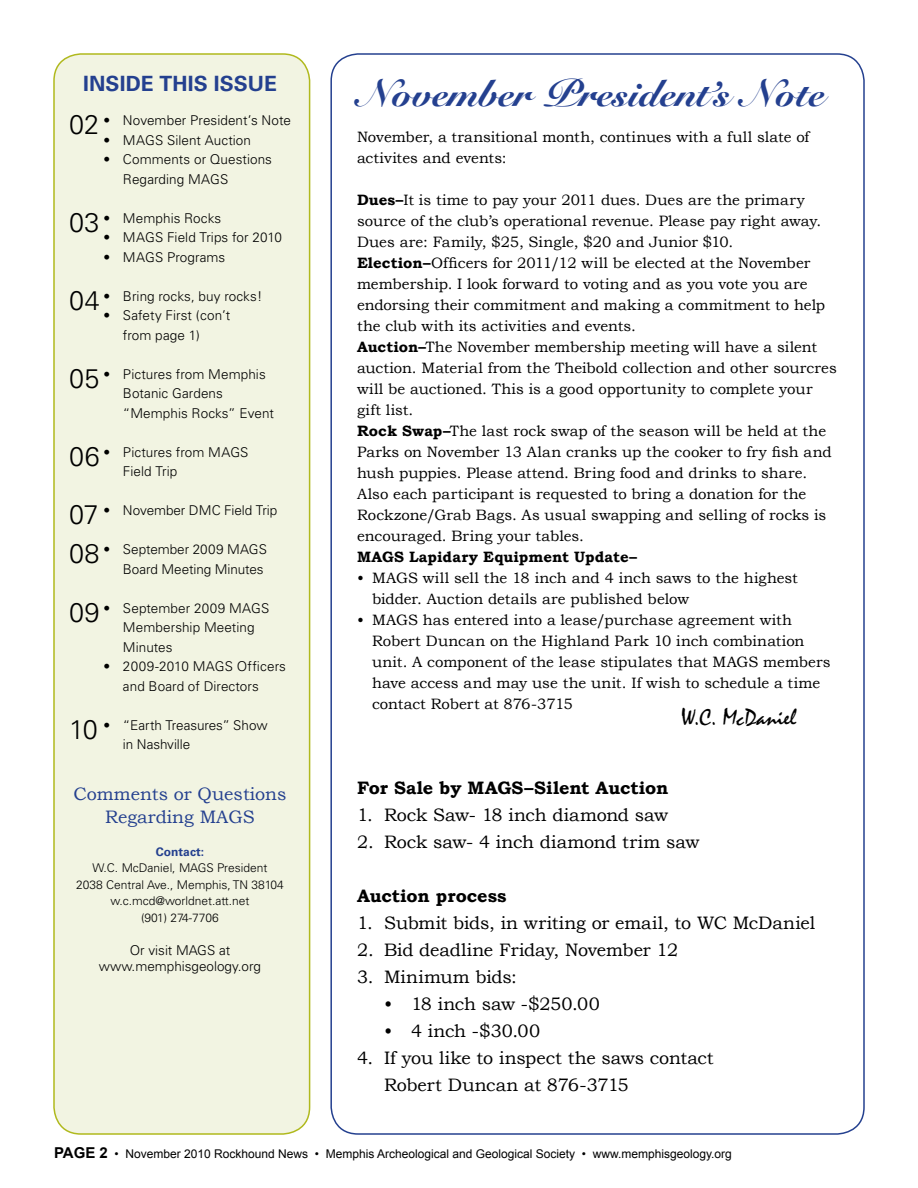
<style>
.page{position:relative;width:918px;height:1188px;background:#fff}
.page>*{position:absolute;margin:0;border:0;box-sizing:border-box;transform-origin:0 0}
.t1{font:900 37.5px "Snell Roundhand";color:#24408f}
.t2{font:24px "Mistral";color:#000}
.t3{font:700 21px "Univers";letter-spacing:.005em;color:#24408f}
.t4{font:18px/27px "Bookman Old Style";letter-spacing:-.005em;color:#000}
.t5{font:700 18px "Bookman Old Style";letter-spacing:-.005em;color:#000}
.t6{font:18px/22.5px "Bookman Old Style";color:#24408f;text-align:center}
.t7{font:15px/21px "Bookman Old Style";color:#000}
.t8{font:700 15px "Bookman Old Style";letter-spacing:.005em;color:#000}
.t9{font:300 13.5px/19.5px "Univers";letter-spacing:.005em;color:#000}
.t10{font:12px "Arial";color:#000}
.t11{font:300 12px/16.5px "Univers";color:#000;text-align:center}
.t12{font:700 12px "Univers";color:#24408f}
.s1{font-size:27px}
.s2{font-weight:700}
.s3{font-weight:700;font-size:15px}
</style>
<div class="page">
<div style="left:54px;top:54px;width:256px;height:1080px;background:#f2f4e2;border-radius:27px"></div>
<div style="left:53px;top:53px;width:257px;height:1082px;border:2px solid #b0b91d;border-radius:27px"></div>
<h3 class="t3" style="left:83px;top:71px;width:195px">INSIDE THIS ISSUE</h3>
<p class="t9" style="left:69px;top:111px;width:223px"><span class="s1">02</span> • November President’s Note</p>
<p class="t9" style="left:104px;top:130px;width:149px">• MAGS Silent Auction</p>
<p class="t9" style="left:123px;top:150px;width:151px;text-indent:-19px">• Comments or Questions<br>Regarding MAGS</p>
<p class="t9" style="left:69px;top:208px;width:154px"><span class="s1">03</span> • Memphis Rocks</p>
<p class="t9" style="left:104px;top:228px;width:180px">• MAGS Field Trips for 2010</p>
<p class="t9" style="left:104px;top:247px;width:123px">• MAGS Programs</p>
<p class="t9" style="left:69px;top:286px;width:195px"><span class="s1">04</span> • Bring rocks, buy rocks!</p>
<p class="t9" style="left:123px;top:306px;width:109px;text-indent:-19px">• Safety First (con’t from page 1)</p>
<p class="t9" style="left:123px;top:364px;width:152px;text-indent:-54px"><span class="s1">05</span> • Pictures from Memphis<br>Botanic Gardens “Memphis Rocks” Event</p>
<p class="t9" style="left:123px;top:442px;width:127px;text-indent:-54px"><span class="s1">06</span> • Pictures from MAGS<br>Field Trip</p>
<p class="t9" style="left:69px;top:501px;width:210px"><span class="s1">07</span> • November DMC Field Trip</p>
<p class="t9" style="left:69px;top:540px;width:199px;text-align:right"><span class="s1">08</span> • September 2009 MAGS<br>Board Meeting Minutes</p>
<p class="t9" style="left:123px;top:598px;width:148px;text-indent:-54px"><span class="s1">09</span> • September 2009 MAGS<br>Membership Meeting<br>Minutes</p>
<p class="t9" style="left:104px;top:657px;width:184px;text-align:center">• 2009-2010 MAGS Officers and Board of Directors</p>
<p class="t9" style="left:123px;top:715px;width:146px;text-indent:-54px"><span class="s1">10</span> • “Earth Treasures” Show in Nashville</p>
<p class="t6" style="left:73px;top:783px;width:215px">Comments or Questions<br>Regarding MAGS</p>
<p class="t12" style="left:156px;top:844px;width:50px">Contact:</p>
<p class="t11" style="left:76px;top:860px;width:209px">W.C. McDaniel, MAGS President<br>2038 Central Ave., Memphis, TN 38104 w.c.mcd@worldnet.att.net<br>(901) 274-7706</p>
<p class="t9" style="left:99px;top:942px;width:164px;line-height:16.5px;text-align:center">Or visit MAGS at www.memphisgeology.org</p>
<h1 class="t1" style="left:357px;top:70px;width:469px">November President’s Note</h1>
<p class="t7" style="left:357px;top:126px;width:454px">November, a transitional month, continues with a full slate of activites and events:</p>
<p class="t7" style="left:357px;top:189px;width:481px"><span class="s2">Dues–</span>It is time to pay your 2011 dues. Dues are the primary source of the club’s operational revenue. Please pay right away.<br>Dues are: Family, $25, Single, $20 and Junior $10.<br><span class="s2">Election–</span>Officers for 2011/12 will be elected at the November membership. I look forward to voting and as you vote you are endorsing their commitment and making a commitment to help the club with its activities and events.<br><span class="s2">Auction–</span>The November membership meeting will have a silent auction. Material from the Theibold collection and other sourcres will be auctioned. This is a good opportunity to complete your gift list.<br><span class="s2">Rock Swap–</span>The last rock swap of the season will be held at the Parks on November 13 Alan cranks up the cooker to fry fish and hush puppies. Please attend. Bring food and drinks to share.<br>Also each participant is requested to bring a donation for the Rockzone/Grab Bags. As usual swapping and selling of rocks is encouraged. Bring your tables.</p>
<p class="t8" style="left:357px;top:548px;width:281px">MAGS Lapidary Equipment Update–</p>
<p class="t7" style="left:372px;top:567px;width:427px;text-indent:-15px">• MAGS will sell the 18 inch and 4 inch saws to the highest bidder. Auction details are published below</p>
<p class="t7" style="left:372px;top:609px;width:460px;text-indent:-15px">• MAGS has entered into a lease/purchase agreement with Robert Duncan on the Highland Park 10 inch combination unit. A component of the lease stipulates that MAGS members have access and may use the unit. If wish to schedule a time contact Robert at 876-3715</p>
<h2 class="t2" style="left:681px;top:704px;width:117px">W.C. McDaniel</h2>
<p class="t5" style="left:357px;top:777px;width:313px">For Sale by MAGS–Silent Auction</p>
<p class="t4" style="left:357px;top:802px;width:313px">1. Rock Saw- 18 inch diamond saw</p>
<p class="t4" style="left:357px;top:829px;width:344px">2. Rock saw- 4 inch diamond trim saw</p>
<p class="t5" style="left:357px;top:885px;width:151px">Auction process</p>
<p class="t4" style="left:357px;top:910px;width:460px">1. Submit bids, in writing or email, to WC McDaniel</p>
<p class="t4" style="left:357px;top:937px;width:323px">2. Bid deadline Friday, November 12</p>
<p class="t4" style="left:357px;top:964px;width:162px">3. Minimum bids:</p>
<p class="t4" style="left:384px;top:991px;width:217px">• 18 inch saw -$250.00</p>
<p class="t4" style="left:384px;top:1018px;width:158px">• 4 inch -$30.00</p>
<p class="t4" style="left:384px;top:1045px;width:331px;text-indent:-27px">4. If you like to inspect the saws contact<br>Robert Duncan at 876-3715</p>
<p class="t10" style="left:54px;top:1147px;width:679px"><span class="s3">PAGE 2</span> • November 2010 Rockhound News • Memphis Archeological and Geological Society • www.memphisgeology.org</p>
</div>
